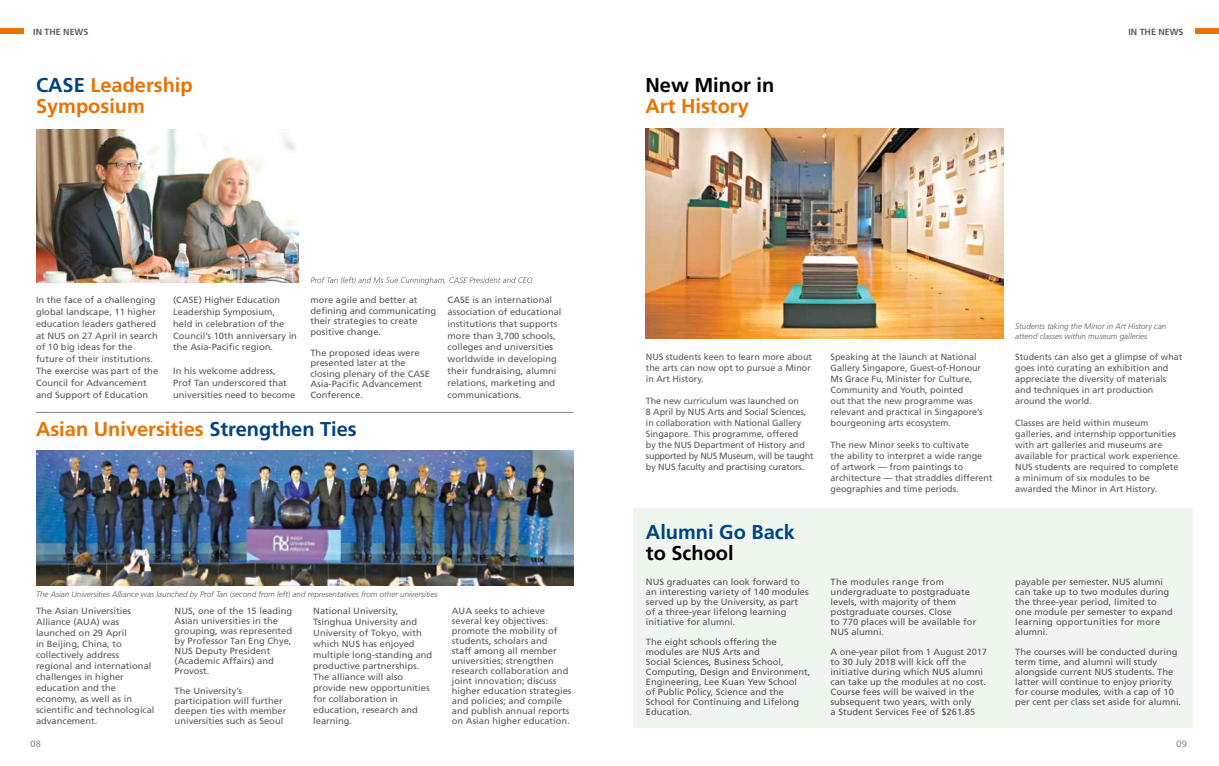
<style>
.page{position:relative;width:1219px;height:766px;background:#fff}
.page>*{position:absolute;margin:0;border:0;box-sizing:border-box;transform-origin:0 0}
.t1{font:700 20px/21px "Frutiger LT Std";color:#ea7200}
.t2{font:700 20px "Frutiger LT Std";color:#000}
.t3{font:700 20px "Frutiger LT Std";color:#004282}
.t4{font:9px/10px "Frutiger";color:#58595b;scale:1.04 1}
.t5{font:9px/11px "Frutiger";color:#58595b}
.t6{font:700 8.9px "Frutiger CE";color:#58595b}
.t7{font:8.9px "Lucida Sans Unicode";color:#808285}
.t8{font:italic 300 8px/9.6px "Frutiger";color:#58595b}
.s1{color:#004282}
</style>
<div class="page">
<div style="left:0;top:28px;width:23px;height:6px;background:#ea7200"></div>
<div style="left:1196px;top:28px;width:23px;height:6px;background:#ea7200"></div>
<img style="left:36px;top:129px;width:262px;height:153px">
<img style="left:36px;top:450px;width:537px;height:135px">
<svg style="left:311px;top:277px;width:221px;height:7px"></svg>
<img style="left:646px;top:129px;width:357px;height:209px">
<div style="left:633px;top:508px;width:560px;height:219px;background:#eff6ed"></div>
<hr style="left:36px;top:412px;width:537px;height:1px;background:#808285">
<p class="t6" style="left:33px;top:26px;width:57px">IN THE NEWS</p>
<p class="t6" style="left:1128px;top:26px;width:57px">IN THE NEWS</p>
<h1 class="t1" style="left:36px;top:75px;width:158px"><span class="s1">CASE</span> Leadership<br>Symposium</h1>
<p class="t4" style="left:36px;top:294px;width:119px;line-height:11.8px">In the face of a challenging global landscape, 11 higher education leaders gathered at NUS on 27 April in search of 10 big ideas for the future of their institutions.<br>The exercise was part of the<br>Council for Advancement and Support of Education</p>
<p class="t4" style="left:173px;top:294px;width:121px;line-height:11.8px">(CASE) Higher Education<br>Leadership Symposium,<br>held in celebration of the<br>Council’s 10th anniversary in the Asia-Pacific region.</p>
<p class="t4" style="left:173px;top:365px;width:119px;line-height:11.8px">In his welcome address,<br>Prof Tan underscored that universities need to become</p>
<p class="t4" style="left:310px;top:294px;width:123px;line-height:10.5px">more agile and better at defining and communicating their strategies to create positive change.</p>
<p class="t4" style="left:310px;top:347px;width:117px;line-height:10.5px">The proposed ideas were presented later at the closing plenary of the CASE<br>Asia-Pacific Advancement<br>Conference.</p>
<h1 class="t1" style="left:36px;top:419px;width:322px">Asian Universities <span class="s1">Strengthen Ties</span></h1>
<p class="t4" style="left:448px;top:294px;width:111px;line-height:11.8px">CASE is an international association of educational institutions that supports more than 3,700 schools, colleges and universities worldwide in developing their fundraising, alumni relations, marketing and communications.</p>
<p class="t8" style="left:36px;top:589px;width:403px">The Asian Universities Alliance was launched by Prof Tan (second from left) and representatives from other universities</p>
<p class="t4" style="left:36px;top:605px;width:116px;line-height:11px">The Asian Universities<br>Alliance (AUA) was launched on 29 April<br>in Beijing, China, to collectively address regional and international challenges in higher education and the economy, as well as in scientific and technological advancement.</p>
<p class="t4" style="left:175px;top:605px;width:115px">NUS, one of the 15 leading<br>Asian universities in the grouping, was represented by Professor Tan Eng Chye,<br>NUS Deputy President (Academic Affairs) and<br>Provost.</p>
<p class="t4" style="left:175px;top:685px;width:109px">The University’s participation will further deepen ties with member universities such as Seoul</p>
<p class="t4" style="left:313px;top:605px;width:116px;line-height:11px">National University,<br>Tsinghua University and<br>University of Tokyo, with which NUS has enjoyed multiple long-standing and productive partnerships.<br>The alliance will also provide new opportunities for collaboration in education, research and learning.</p>
<p class="t4" style="left:452px;top:605px;width:117px">AUA seeks to achieve several key objectives: promote the mobility of students, scholars and<br>staff among all member universities; strengthen research collaboration and joint innovation; discuss higher education strategies and policies; and compile and publish annual reports on Asian higher education.</p>
<h1 class="t2" style="left:645px;top:73px;width:130px">New Minor in</h1>
<h1 class="t1" style="left:645px;top:96px;width:105px">Art History</h1>
<p class="t5" style="left:646px;top:351px;width:168px;text-align:justify">NUS students keen to learn more about the arts can now opt to pursue a Minor in Art History.</p>
<p class="t5" style="left:646px;top:395px;width:169px">The new curriculum was launched on<br>8 April by NUS Arts and Social Sciences, in collaboration with National Gallery Singapore. This programme, offered<br>by the NUS Department of History and supported by NUS Museum, will be taught by NUS faculty and practising curators.</p>
<h1 class="t3" style="left:646px;top:520px;width:150px">Alumni Go Back</h1>
<h1 class="t2" style="left:646px;top:541px;width:89px">to School</h1>
<p class="t4" style="left:646px;top:577px;width:158px">NUS graduates can look forward to an interesting variety of 140 modules served up by the University, as part of a three-year lifelong learning initiative for alumni.</p>
<p class="t4" style="left:646px;top:637px;width:160px">The eight schools offering the modules are NUS Arts and<br>Social Sciences, Business School,<br>Computing, Design and Environment,<br>Engineering, Lee Kuan Yew School<br>of Public Policy, Science and the<br>School for Continuing and Lifelong<br>Education.</p>
<p class="t5" style="left:831px;top:351px;width:154px">Speaking at the launch at National Gallery Singapore, Guest-of-Honour Ms Grace Fu, Minister for Culture, Community and Youth, pointed<br>out that the new programme was relevant and practical in Singapore’s bourgeoning arts ecosystem.</p>
<p class="t5" style="left:831px;top:439px;width:163px">The new Minor seeks to cultivate<br>the ability to interpret a wide range of artwork — from paintings to architecture — that straddles different geographies and time periods.</p>
<p class="t4" style="left:831px;top:577px;width:142px">The modules range from undergraduate to postgraduate levels, with majority of them postgraduate courses. Close<br>to 770 places will be available for<br>NUS alumni.</p>
<p class="t4" style="left:831px;top:647px;width:152px">A one-year pilot from 1 August 2017 to 30 July 2018 will kick off the initiative during which NUS alumni can take up the modules at no cost.<br>Course fees will be waived in the subsequent two years, with only<br>a Student Services Fee of $261.85</p>
<p class="t8" style="left:1015px;top:321px;width:152px">Students taking the Minor in Art History can attend classes within museum galleries</p>
<p class="t5" style="left:1015px;top:351px;width:169px">Students can also get a glimpse of what goes into curating an exhibition and appreciate the diversity of materials and techniques in art production around the world.</p>
<p class="t5" style="left:1015px;top:417px;width:167px">Classes are held within museum galleries, and internship opportunities with art galleries and museums are available for practical work experience.<br>NUS students are required to complete a minimum of six modules to be awarded the Minor in Art History.</p>
<p class="t4" style="left:1015px;top:577px;width:153px">payable per semester. NUS alumni can take up to two modules during the three-year period, limited to one module per semester to expand learning opportunities for more alumni.</p>
<p class="t4" style="left:1015px;top:647px;width:161px">The courses will be conducted during term time, and alumni will study alongside current NUS students. The latter will continue to enjoy priority for course modules, with a cap of 10 per cent per class set aside for alumni.</p>
<p class="t7" style="left:30px;top:736px;width:13px">08</p>
<p class="t7" style="left:1176px;top:736px;width:13px">09</p>
</div>
